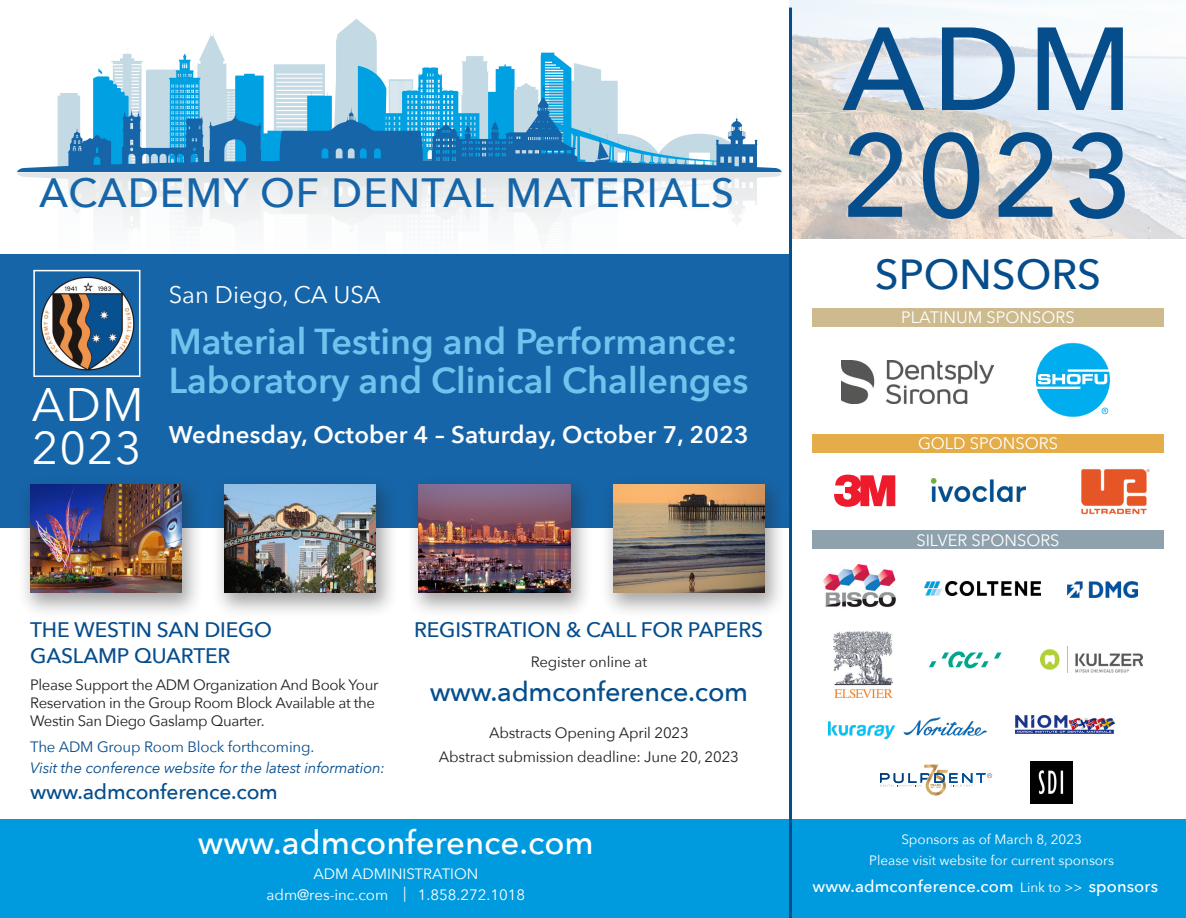
<style>
.page{position:relative;width:1186px;height:918px;background:#fff}
.page>*{position:absolute;margin:0;border:0;box-sizing:border-box;transform-origin:0 0}
.t1{font:500 116.55px "Avenir Next";letter-spacing:.05em;color:#064d8c}
.t2{font:46.95px "Avenir Next";color:#fff}
.t3{font:46.05px "Avenir Next";color:#fff}
.t4{font:500 42px "Avenir Next";color:#064d8c}
.t5{font:500 40.8px "Avenir Next";letter-spacing:.025em;color:#1665a8}
.t6{font:600 36px/39px "Avenir Next";color:#71c2ed}
.t7{font:500 33px "Avenir Next";color:#fff}
.t8{font:500 27px "Avenir Next";letter-spacing:-.01em;color:#064d8c}
.t9{font:600 24px "Avenir Next";letter-spacing:.01em;color:#fff}
.t10{font:24px "Avenir Next";color:#fff}
.t11{font:500 21px/25.2px "Avenir Next";letter-spacing:-.01em;color:#064d8c}
.t12{font:16.5px "Avenir Next";color:#fff}
.t13{font:500 16.5px "Avenir Next";letter-spacing:.01em;color:#fff}
.t14{font:15px/18px "Avenir Next";letter-spacing:-.025em;color:#231f20}
.t15{font:italic 15px "Avenir Next";letter-spacing:-.01em;color:#064d8c}
.t16{font:15px "Avenir Next";color:#fff}
.t17{font:15px "Avenir Next";letter-spacing:-.01em;color:#064d8c}
.t18{font:13.5px "Avenir Next";color:#fff}
.s1{font-weight:400;font-size:13.5px}
</style>
<div class="page">
<div style="left:0;top:819px;width:1186px;height:99px;background:#009bde"></div>
<svg style="left:93px;top:19px;width:525px;height:66px"></svg>
<svg style="left:17px;top:85px;width:765px;height:87px"></svg>
<svg style="left:17px;top:172px;width:765px;height:59px"></svg>
<div style="left:0;top:254px;width:791px;height:273px;background:#1665a8"></div>
<img style="left:40px;top:276px;width:95px;height:95px">
<div style="left:33px;top:270px;width:107px;height:107px;border:2px solid #fff"></div>
<img style="left:790px;top:0;width:396px;height:238px">
<div style="left:212px;top:475px;width:186px;height:143px;background:#231f20;opacity:.4"></div>
<img style="left:225px;top:484px;width:151px;height:108px">
<div style="left:600px;top:475px;width:187px;height:143px;background:#231f20;opacity:.4"></div>
<img style="left:613px;top:484px;width:151px;height:108px">
<div style="left:406px;top:475px;width:187px;height:143px;background:#231f20;opacity:.4"></div>
<img style="left:419px;top:484px;width:151px;height:108px">
<div style="left:17px;top:475px;width:187px;height:143px;background:#231f20;opacity:.4"></div>
<img style="left:30px;top:484px;width:151px;height:108px">
<div style="left:812px;top:434px;width:351px;height:19px;background:#e4ad49"></div>
<img style="left:931px;top:479px;width:95px;height:23px">
<div style="left:812px;top:531px;width:351px;height:18px;background:#8fa1ac"></div>
<svg style="left:1036px;top:343px;width:74px;height:74px"></svg>
<img style="left:834px;top:632px;width:59px;height:65px">
<svg style="left:994px;top:653px;width:7px;height:6px"></svg>
<svg style="left:929px;top:651px;width:59px;height:17px"></svg>
<img style="left:1041px;top:647px;width:101px;height:25px">
<img style="left:1077px;top:469px;width:75px;height:62px">
<img style="left:925px;top:582px;width:116px;height:13px">
<img style="left:1067px;top:581px;width:71px;height:16px">
<img style="left:829px;top:718px;width:157px;height:21px">
<img style="left:841px;top:360px;width:152px;height:43px">
<div style="left:812px;top:308px;width:351px;height:19px;background:#cdba8e"></div>
<hr style="left:789px;top:8px;width:3px;height:910px;background:#064d8c">
<svg style="left:880px;top:765px;width:112px;height:31px"></svg>
<svg style="left:834px;top:475px;width:61px;height:32px"></svg>
<img style="left:823px;top:565px;width:73px;height:42px">
<img style="left:1015px;top:715px;width:99px;height:19px">
<img style="left:1030px;top:761px;width:43px;height:42px">
<h3 class="t5" style="left:39px;top:158px;width:696px">ACADEMY OF DENTAL MATERIALS</h3>
<p class="t2" style="left:32px;top:365px;width:113px">ADM</p>
<p class="t3" style="left:32px;top:410px;width:111px">2023</p>
<p class="t10" style="left:169px;top:274px;width:213px">San Diego, CA USA</p>
<p class="t6" style="left:169px;top:321px;width:581px">Material Testing and Performance:<br>Laboratory and Clinical Challenges</p>
<p class="t9" style="left:169px;top:414px;width:582px">Wednesday, October 4 – Saturday, October 7, 2023</p>
<p class="t11" style="left:30px;top:617px;width:243px">THE WESTIN SAN DIEGO<br>GASLAMP QUARTER</p>
<p class="t14" style="left:30px;top:675px;width:350px">Please Support the ADM Organization And Book Your<br>Reservation in the Group Room Block Available at the<br>Westin San Diego Gaslamp Quarter.</p>
<p class="t17" style="left:30px;top:734px;width:286px">The ADM Group Room Block forthcoming.</p>
<p class="t15" style="left:30px;top:755px;width:356px">Visit the conference website for the latest information:</p>
<p class="t11" style="left:30px;top:778px;width:249px">www.admconference.com</p>
<p class="t11" style="left:414px;top:617px;width:350px">REGISTRATION &amp; CALL FOR PAPERS</p>
<p class="t14" style="left:531px;top:652px;width:118px">Register online at</p>
<p class="t8" style="left:430px;top:668px;width:320px">www.admconference.com</p>
<p class="t14" style="left:489px;top:723px;width:201px">Abstracts Opening April 2023</p>
<p class="t14" style="left:439px;top:747px;width:302px">Abstract submission deadline: June 20, 2023</p>
<p class="t7" style="left:198px;top:815px;width:397px">www.admconference.com</p>
<p class="t16" style="left:313px;top:861px;width:167px">ADM ADMINISTRATION</p>
<p class="t16" style="left:266px;top:882px;width:260px">adm@res-inc.com | 1.858.272.1018</p>
<p class="t1" style="left:842px;top:-30px;width:292px">ADM</p>
<p class="t1" style="left:841px;top:77px;width:294px">2023</p>
<p class="t4" style="left:875px;top:238px;width:228px">SPONSORS</p>
<p class="t12" style="left:901px;top:304px;width:175px">PLATINUM SPONSORS</p>
<p class="t12" style="left:918px;top:430px;width:141px">GOLD SPONSORS</p>
<p class="t12" style="left:916px;top:526px;width:145px">SILVER SPONSORS</p>
<p class="t18" style="left:901px;top:828px;width:182px">Sponsors as of March 8, 2023</p>
<p class="t18" style="left:869px;top:849px;width:246px">Please visit website for current sponsors</p>
<p class="t13" style="left:812px;top:872px;width:347px">www.admconference.com <span class="s1">Link to &gt;&gt;</span> sponsors</p>
</div>
